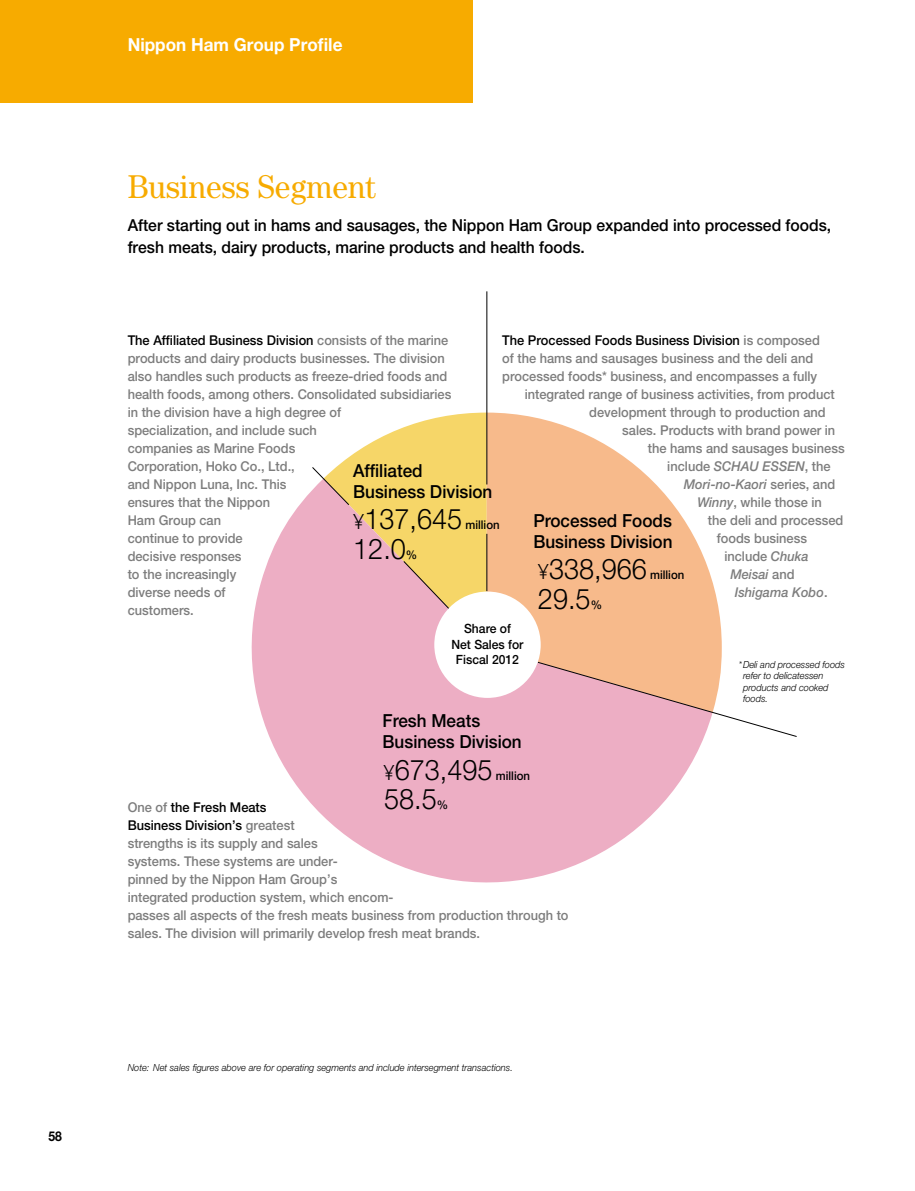
<style>
.page{position:relative;width:915px;height:1191px;background:#fff}
.page>*{position:absolute;margin:0;border:0;box-sizing:border-box;transform-origin:0 0}
.t1{font:33px "Century Std";color:#f7ab00;scale:.95 1}
.t2{font:300 28.5px "Helvetica Neue LT Std";color:#000;scale:.95 1}
.t3{font:500 18px/21px "Helvetica Neue LT Std";color:#000;scale:.95 1}
.t4{font:700 18px "Helvetica Neue LT Std";color:#fff;scale:.95 1}
.t5{font:500 16.5px/22.5px "Helvetica Neue LT Std";color:#000;scale:.95 1}
.t6{font:500 13.5px/18px "Helvetica Neue LT Std";color:#7d7d7d;scale:.95 1}
.t7{font:italic 500 13.5px "Helvetica Neue LT Std";color:#7d7d7d;scale:.95 1}
.t8{font:500 13.5px "Helvetica Neue LT Std";color:#000;scale:.95 1}
.t9{font:700 13.5px "Helvetica Neue LT Std";color:#000;scale:.9 1}
.t10{font:500 12.75px/15.8px "Helvetica Neue LT Std";color:#000;text-align:center;scale:.95 1}
.t11{font:500 12px "Helvetica Neue LT Std";color:#000;scale:.95 1}
.t12{font:italic 300 9.75px/11.2px "Helvetica Neue LT Std";color:#000;scale:.95 1}
.s1{color:#000}
.s2{color:#7d7d7d}
.s3{font-style:italic}
.s4{font-style:normal}
.s5{font-size:21px}
</style>
<div class="page">
<div style="left:0;top:0;width:472px;height:102px;background:#f7ab00"></div>
<svg style="left:251px;top:490px;width:453px;height:393px;fill:#edaec4"></svg>
<svg style="left:486px;top:412px;width:235px;height:300px;fill:#f7ba8b"></svg>
<hr style="left:486px;top:534px;width:1px;height:57px;background:#000">
<svg style="left:537px;top:662px;width:259px;height:75px"></svg>
<svg style="left:312px;top:412px;width:174px;height:235px;background:#f2ca9b"></svg>
<div style="left:434px;top:591px;width:106px;height:107px;background:#fff;border-radius:50%"></div>
<hr style="left:486px;top:291px;width:1px;height:193px;background:#000">
<p class="t9" style="left:49px;top:1127px;width:17px">58</p>
<h3 class="t4" style="left:128px;top:34px;width:227px">Nippon Ham Group Profile</h3>
<h1 class="t1" style="left:128px;top:167px;width:263px">Business Segment</h1>
<p class="t5" style="left:128px;top:213px;width:741px">After starting out in hams and sausages, the Nippon Ham Group expanded into processed foods, fresh meats, dairy products, marine products and health foods.</p>
<p class="t6" style="left:128px;top:331px;width:342px"><span class="s1">The Affiliated Business Division</span> consists of the marine products and dairy products businesses. The division also handles such products as freeze-dried foods and health foods, among others. Consolidated subsidiaries in the division have a high degree of<br>specialization, and include such<br>companies as Marine Foods<br>Corporation, Hoko Co., Ltd.,<br>and Nippon Luna, Inc. This<br>ensures that the Nippon<br>Ham Group can<br>continue to provide<br>decisive responses<br>to the increasingly<br>diverse needs of<br>customers.</p>
<p class="t8" style="left:502px;top:332px;width:336px">The Processed Foods Business Division <span class="s2">is composed</span></p>
<p class="t6" style="left:502px;top:349px;width:329px">of the hams and sausages business and the deli and</p>
<p class="t6" style="left:502px;top:367px;width:333px">processed foods* business, and encompasses a fully</p>
<p class="t6" style="left:524px;top:385px;width:328px">integrated range of business activities, from product</p>
<p class="t6" style="left:589px;top:403px;width:250px">development through to production and</p>
<p class="t6" style="left:622px;top:421px;width:226px">sales. Products with brand power in</p>
<p class="t6" style="left:647px;top:439px;width:209px">the hams and sausages business</p>
<p class="t6" style="left:667px;top:457px;width:173px">include <span class="s3">SCHAU ESSEN</span>, the</p>
<p class="t7" style="left:683px;top:476px;width:161px">Mori-no-Kaori <span class="s4">series, and</span></p>
<p class="t6" style="left:697px;top:493px;width:133px"><span class="s3">Winny</span>, while those in</p>
<p class="t6" style="left:707px;top:511px;width:144px">the deli and processed</p>
<p class="t6" style="left:716px;top:529px;width:96px">foods business</p>
<p class="t6" style="left:724px;top:547px;width:90px">include <span class="s3">Chuka</span></p>
<p class="t7" style="left:730px;top:566px;width:69px">Meisai <span class="s4">and</span></p>
<p class="t7" style="left:734px;top:584px;width:99px">Ishigama Kobo<span class="s4">.</span></p>
<h3 class="t3" style="left:353px;top:460px;width:148px">Affiliated<br>Business Division</h3>
<h2 class="t2" style="left:353px;top:501px;width:116px"><span class="s5">¥</span>137,645</h2>
<p class="t11" style="left:465px;top:517px;width:38px">million</p>
<h3 class="t3" style="left:533px;top:510px;width:148px">Processed Foods<br>Business Division</h3>
<h2 class="t2" style="left:353px;top:531px;width:57px">12.0</h2>
<p class="t11" style="left:406px;top:547px;width:14px">%</p>
<h2 class="t2" style="left:537px;top:551px;width:116px"><span class="s5">¥</span>338,966</h2>
<p class="t11" style="left:650px;top:567px;width:38px">million</p>
<h2 class="t2" style="left:537px;top:581px;width:57px">29.5</h2>
<p class="t11" style="left:590px;top:597px;width:14px">%</p>
<p class="t10" style="left:451px;top:620px;width:77px">Share of<br>Net Sales for<br>Fiscal 2012</p>
<h3 class="t3" style="left:382px;top:710px;width:148px">Fresh Meats<br>Business Division</h3>
<h2 class="t2" style="left:383px;top:752px;width:116px"><span class="s5">¥</span>673,495</h2>
<p class="t11" style="left:495px;top:768px;width:38px">million</p>
<h2 class="t2" style="left:384px;top:781px;width:57px">58.5</h2>
<p class="t11" style="left:436px;top:797px;width:14px">%</p>
<p class="t6" style="left:128px;top:798px;width:465px">One of <span class="s1">the Fresh Meats<br>Business Division’s</span> greatest<br>strengths is its supply and sales<br>systems. These systems are under-<br>pinned by the Nippon Ham Group’s<br>integrated production system, which encom-<br>passes all aspects of the fresh meats business from production through to sales. The division will primarily develop fresh meat brands.</p>
<p class="t12" style="left:128px;top:1062px;width:407px">Note: Net sales figures above are for operating segments and include intersegment transactions.</p>
<p class="t12" style="left:742px;top:659px;width:109px;text-indent:-4px">*Deli and processed foods refer to delicatessen products and cooked foods.</p>
</div>
